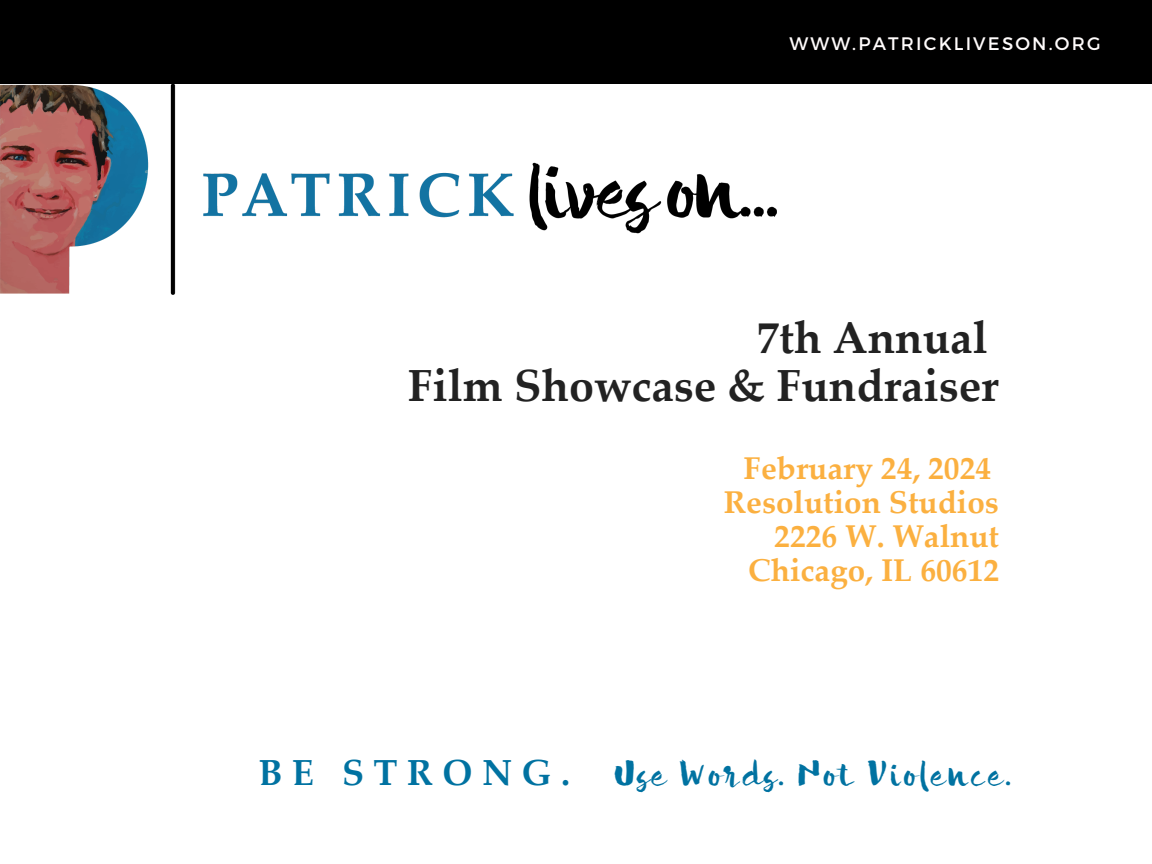
<style>
.page{position:relative;width:1152px;height:864px;background:#fff}
.page>*{position:absolute;margin:0;border:0;box-sizing:border-box;transform-origin:0 0}
.t1{font:700 45px "Palatino Linotype";color:#222}
.t2{font:36.3px "silvia";letter-spacing:.1em;color:#0072a1}
.t3{font:700 36.3px "Palatino Linotype";letter-spacing:.26em;color:#0072a1}
.t4{font:700 31.5px "Palatino Linotype";color:#fbb040}
.t5{font:18.15px "Montserrat";letter-spacing:.12em;color:#fffcfc}
</style>
<div class="page">
<div style="left:0;top:0;width:1152px;height:83px;background:#000"></div>
<img style="left:0;top:83px;width:776px;height:212px">
<p class="t5" style="left:790px;top:32px;width:313px">WWW.PATRICKLIVESON.ORG</p>
<p class="t1" style="left:757px;top:320px;width:232px">7th Annual</p>
<p class="t1" style="left:408px;top:368px;width:592px">Film Showcase &amp; Fundraiser</p>
<p class="t4" style="left:744px;top:456px;width:249px">February 24, 2024</p>
<p class="t4" style="left:724px;top:490px;width:277px">Resolution Studios</p>
<p class="t4" style="left:774px;top:524px;width:226px">2226 W. Walnut</p>
<p class="t4" style="left:748px;top:558px;width:252px">Chicago, IL 60612</p>
<p class="t3" style="left:259px;top:758px;width:313px">BE STRONG.</p>
<p class="t2" style="left:615px;top:752px;width:398px">Use Words. Not Violence.</p>
</div>
